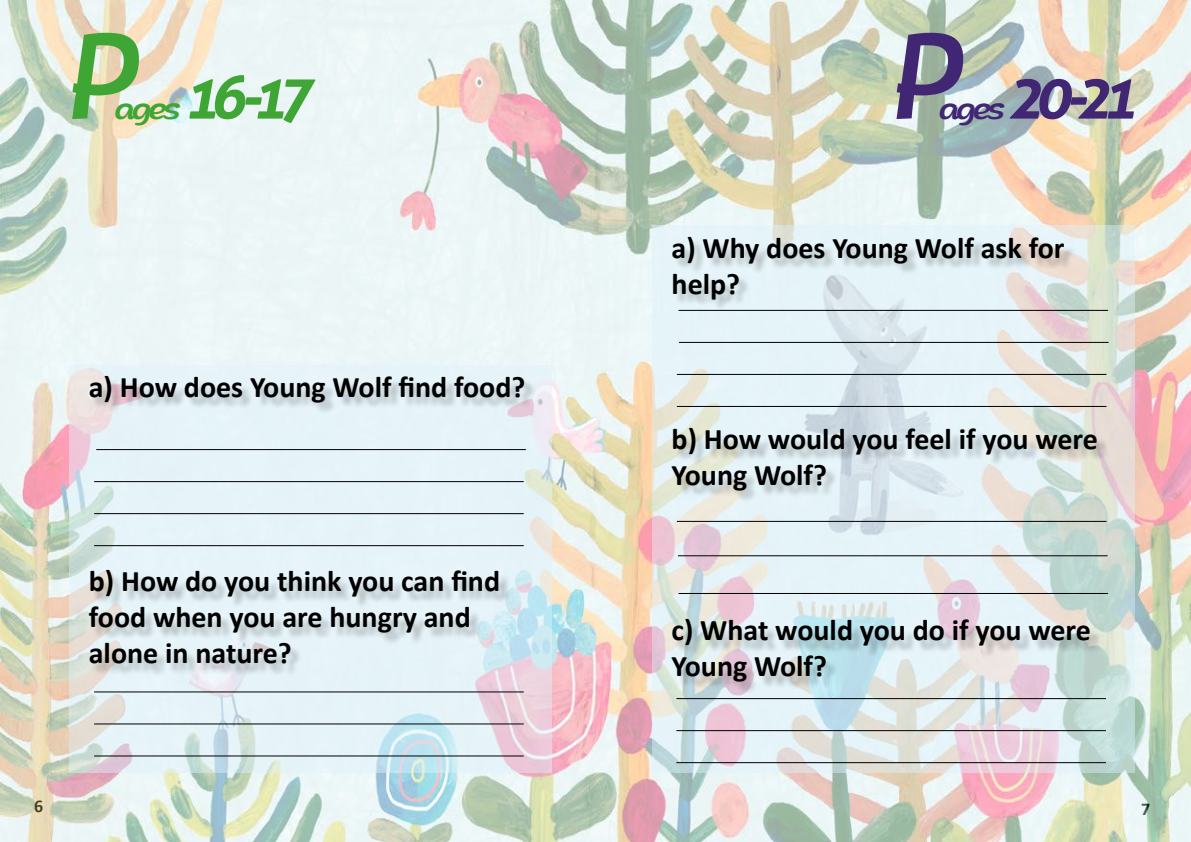
<style>
.page{position:relative;width:1191px;height:842px;background:#fff}
.page>*{position:absolute;margin:0;border:0;box-sizing:border-box;transform-origin:0 0}
.t1{font:italic 125px "Arturo Trial";color:#3fa535;scale:.8 1}
.t2{font:italic 125px "Arturo Trial";color:#412773;scale:.8 1}
.t3{font:italic 700 60px "Aller";color:#3fa535}
.t4{font:italic 700 60px "Aller";color:#412773}
.t5{font:700 30px/36px "Calibri";color:#000}
.t6{font:700 18px "Calibri";color:#000}
.s1{font-family:"Arturo Trial";font-weight:400;font-size:30px}
</style>
<div class="page">
<img style="left:0;top:0;width:1191px;height:842px">
<svg style="left:652px;top:225px;width:482px;height:548px;background:#dde2e3"></svg>
<div style="left:673px;top:239px;width:436px;height:455px;background:#000;opacity:.24"></div>
<svg style="left:69px;top:366px;width:482px;height:407px;background:#dfe7ec"></svg>
<div style="left:91px;top:378px;width:445px;height:298px;background:#000;opacity:.24"></div>
<hr style="left:94px;top:481px;width:430px;height:1px;background:#000">
<hr style="left:96px;top:449px;width:430px;height:1px;background:#000">
<hr style="left:94px;top:513px;width:430px;height:1px;background:#000">
<hr style="left:94px;top:545px;width:430px;height:1px;background:#000">
<hr style="left:678px;top:310px;width:430px;height:1px;background:#000">
<hr style="left:677px;top:374px;width:429px;height:1px;background:#000">
<hr style="left:679px;top:342px;width:429px;height:1px;background:#000">
<hr style="left:677px;top:406px;width:429px;height:1px;background:#000">
<hr style="left:677px;top:521px;width:429px;height:1px;background:#000">
<hr style="left:678px;top:556px;width:429px;height:1px;background:#000">
<hr style="left:678px;top:593px;width:430px;height:1px;background:#000">
<hr style="left:676px;top:698px;width:430px;height:1px;background:#000">
<hr style="left:676px;top:730px;width:430px;height:1px;background:#000">
<hr style="left:676px;top:762px;width:430px;height:1px;background:#000">
<hr style="left:94px;top:692px;width:430px;height:1px;background:#000">
<hr style="left:94px;top:724px;width:430px;height:1px;background:#000">
<hr style="left:94px;top:756px;width:430px;height:1px;background:#000">
<h1 class="t1" style="left:64px;top:-8px;width:90px">P</h1>
<h2 class="t3" style="left:113px;top:60px;width:200px"><span class="s1">ages</span> 16-17</h2>
<p class="t5" style="left:89px;top:368px;width:438px">a) How does Young Wolf find food?</p>
<p class="t5" style="left:89px;top:563px;width:413px">b) How do you think you can find food when you are hungry and alone in nature?</p>
<h1 class="t2" style="left:888px;top:-8px;width:90px">P</h1>
<h2 class="t4" style="left:937px;top:60px;width:201px"><span class="s1">ages</span> 20-21</h2>
<p class="t5" style="left:671px;top:229px;width:394px">a) Why does Young Wolf ask for help?</p>
<p class="t5" style="left:671px;top:421px;width:428px">b) How would you feel if you were<br>Young Wolf?</p>
<p class="t5" style="left:671px;top:612px;width:421px">c) What would you do if you were<br>Young Wolf?</p>
<p class="t6" style="left:34px;top:793px;width:11px">6</p>
<p class="t6" style="left:1141px;top:796px;width:11px">7</p>
</div>
